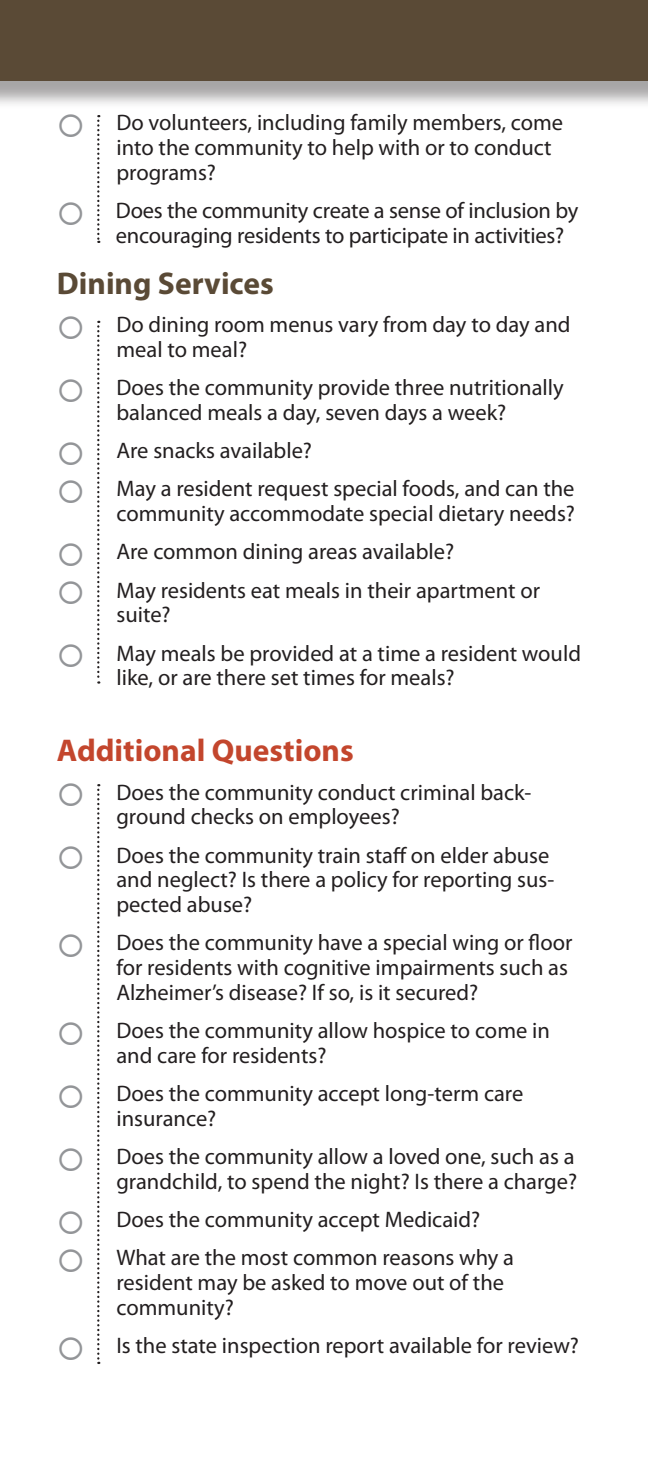
<style>
.page{position:relative;width:648px;height:1458px;background:#fff}
.page>*{position:absolute;margin:0;border:0;box-sizing:border-box;transform-origin:0 0}
.t1{font:700 31.5px "Myriad Pro";color:#c3462d}
.t2{font:700 31.5px "Myriad Pro";color:#5a4a36}
.t3{font:22.5px/24.8px "Myriad Pro";color:#231f20}
.s1{color:#939598}
</style>
<div class="page">
<svg style="left:97px;top:115px;width:2px;height:128px"></svg>
<svg style="left:97px;top:321px;width:2px;height:363px"></svg>
<svg style="left:97px;top:784px;width:2px;height:580px"></svg>
<div style="left:0;top:0;width:648px;height:109px;background:#231f20;opacity:.4"></div>
<div style="left:0;top:0;width:648px;height:81px;background:#5a4a36"></div>
<p class="t3" style="left:116px;top:110px;width:448px;text-indent:-60px"><span class="s1">○</span> Do volunteers, including family members, come into the community to help with or to conduct programs?</p>
<p class="t3" style="left:116px;top:198px;width:464px;text-indent:-59px"><span class="s1">○</span> Does the community create a sense of inclusion by encouraging residents to participate in activities?</p>
<p class="t2" style="left:57px;top:263px;width:218px">Dining Services</p>
<p class="t3" style="left:116px;top:312px;width:456px;text-indent:-60px"><span class="s1">○</span> Do dining room menus vary from day to day and meal to meal?</p>
<p class="t3" style="left:57px;top:375px;width:508px;text-align:center"><span class="s1">○</span> Does the community provide three nutritionally balanced meals a day, seven days a week?</p>
<p class="t3" style="left:57px;top:438px;width:257px"><span class="s1">○</span> Are snacks available?</p>
<p class="t3" style="left:57px;top:476px;width:520px;text-align:right"><span class="s1">○</span> May a resident request special foods, and can the community accommodate special dietary needs?</p>
<p class="t3" style="left:57px;top:539px;width:399px"><span class="s1">○</span> Are common dining areas available?</p>
<p class="t3" style="left:116px;top:577px;width:425px;text-indent:-60px"><span class="s1">○</span> May residents eat meals in their apartment or suite?</p>
<p class="t3" style="left:116px;top:640px;width:466px;text-indent:-60px"><span class="s1">○</span> May meals be provided at a time a resident would like, or are there set times for meals?</p>
<p class="t1" style="left:57px;top:730px;width:298px">Additional Questions</p>
<p class="t3" style="left:116px;top:779px;width:417px;text-indent:-60px"><span class="s1">○</span> Does the community conduct criminal back&shy;ground checks on employees?</p>
<p class="t3" style="left:116px;top:842px;width:439px;text-indent:-60px"><span class="s1">○</span> Does the community train staff on elder abuse and neglect? Is there a policy for reporting sus&shy;pected abuse?</p>
<p class="t3" style="left:116px;top:930px;width:457px;text-indent:-60px"><span class="s1">○</span> Does the community have a special wing or floor for residents with cognitive impairments such as<br>Alzheimer’s disease? If so, is it secured?</p>
<p class="t3" style="left:116px;top:1018px;width:435px;text-indent:-60px"><span class="s1">○</span> Does the community allow hospice to come in and care for residents?</p>
<p class="t3" style="left:116px;top:1081px;width:408px;text-indent:-60px"><span class="s1">○</span> Does the community accept long-term care insurance?</p>
<p class="t3" style="left:57px;top:1144px;width:522px;text-align:right"><span class="s1">○</span> Does the community allow a loved one, such as a grandchild, to spend the night? Is there a charge?</p>
<p class="t3" style="left:57px;top:1207px;width:425px"><span class="s1">○</span> Does the community accept Medicaid?</p>
<p class="t3" style="left:116px;top:1245px;width:399px;text-indent:-60px"><span class="s1">○</span> What are the most common reasons why a resident may be asked to move out of the community?</p>
<p class="t3" style="left:57px;top:1333px;width:524px"><span class="s1">○</span> Is the state inspection report available for review?</p>
</div>
